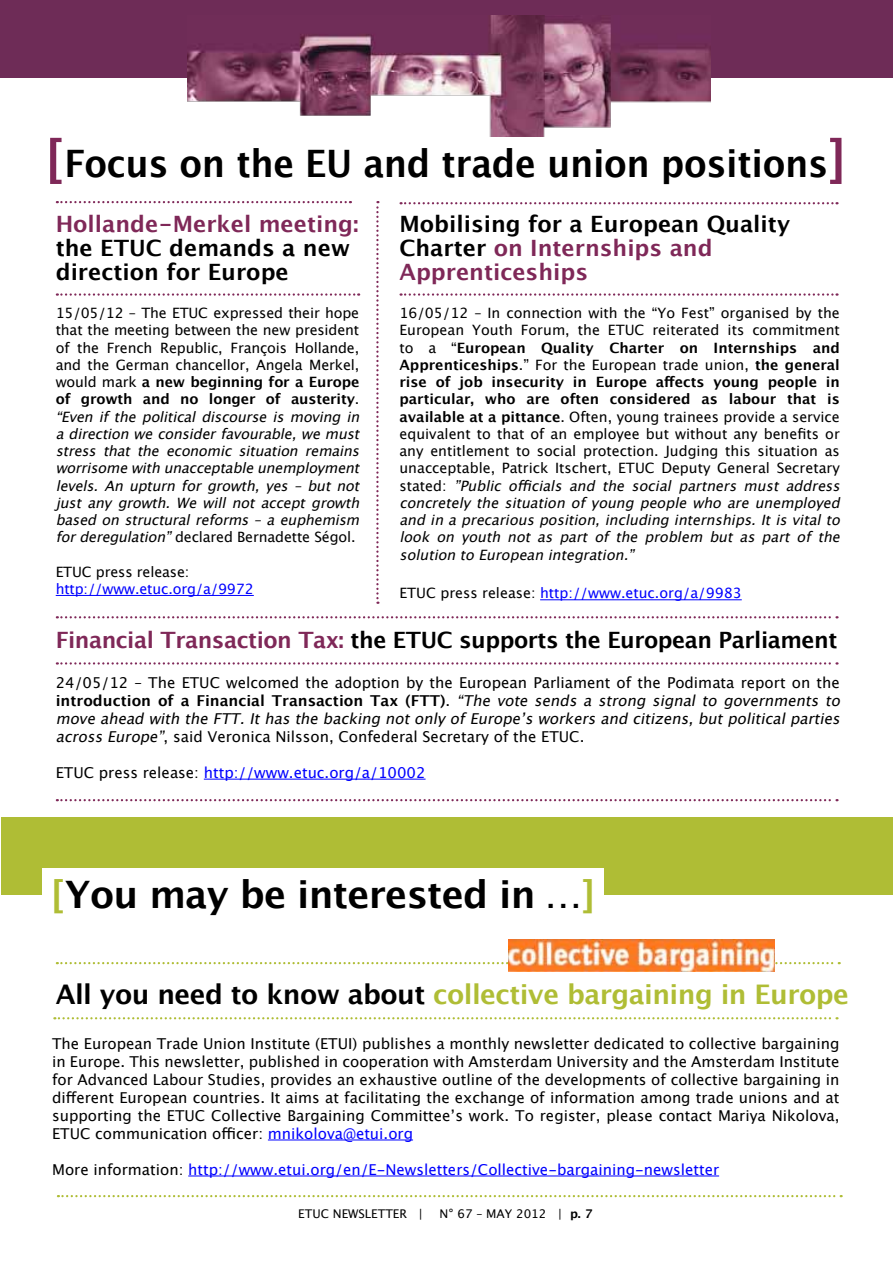
<style>
.page{position:relative;width:893px;height:1263px;background:#fff}
.page>*{position:absolute;margin:0;border:0;box-sizing:border-box;transform-origin:0 0}
.t1{font:700 37.8px "Lucida Grande";letter-spacing:-.01em;color:#000;scale:.94 1}
.t2{font:700 37.8px "Lucida Grande";letter-spacing:-.01em;color:#000}
.t3{font:700 27px "Lucida Grande";letter-spacing:-.02em;color:#afbd35}
.t4{font:700 22.5px/24px "Lucida Grande";color:#000}
.t5{font:700 22.5px "Lucida Grande";letter-spacing:-.02em;color:#000}
.t6{font:700 22.5px "Lucida Grande";color:#7f2858}
.t7{font:15px/18px "Lucida Grande";color:#000;text-align:justify}
.t8{font:italic 15px/18px "Lucida Grande";color:#000}
.t9{font:15px "Lucida Grande";color:#00f}
.t10{font:14.25px/17.2px "Lucida Grande";color:#000}
.t11{font:italic 14.25px/17.2px "Lucida Grande";color:#000}
.t12{font:14.25px "Lucida Grande";color:#00f}
.t13{font:12px "Lucida Grande";color:#000}
.s1{font-size:50.4px;color:#7f2858}
.s2{color:#7f2858}
.s3{font-weight:700}
.s4{font-style:italic}
.s5{color:#000}
.s6{font-style:normal}
.s7{font-weight:700;font-style:normal}
.s8{color:#afbd35}
.s9{color:#00f}
</style>
<div class="page">
<div style="left:0;top:0;width:893px;height:78px;background:#6e2c57"></div>
<img style="left:188px;top:15px;width:522px;height:121px">
<svg style="left:57px;top:201px;width:294px;height:2px"></svg>
<svg style="left:57px;top:293px;width:302px;height:3px"></svg>
<svg style="left:401px;top:293px;width:436px;height:3px"></svg>
<svg style="left:401px;top:202px;width:436px;height:2px"></svg>
<hr style="left:540px;top:599px;width:202px;height:1px;background:#00f">
<div style="left:1px;top:817px;width:892px;height:77px;background:#afbd35"></div>
<svg style="left:54px;top:1017px;width:783px;height:2px"></svg>
<svg style="left:57px;top:962px;width:783px;height:2px"></svg>
<hr style="left:268px;top:1139px;width:145px;height:1px;background:#00f">
<hr style="left:188px;top:1175px;width:531px;height:1px;background:#00f">
<img style="left:508px;top:940px;width:266px;height:32px">
<hr style="left:56px;top:595px;width:198px;height:1px;background:#00f">
<svg style="left:376px;top:201px;width:3px;height:403px"></svg>
<svg style="left:58px;top:1195px;width:784px;height:2px"></svg>
<svg style="left:57px;top:616px;width:780px;height:2px"></svg>
<hr style="left:204px;top:779px;width:222px;height:1px;background:#00f">
<svg style="left:57px;top:662px;width:780px;height:2px"></svg>
<div style="left:43px;top:868px;width:561px;height:53px;background:#fff"></div>
<svg style="left:57px;top:799px;width:780px;height:2px"></svg>
<h1 class="t1" style="left:45px;top:132px;width:854px"><span class="s1">[</span>Focus on the EU and trade union positions<span class="s1">]</span></h1>
<h3 class="t4" style="left:399px;top:211px;width:392px">Mobilising for a European Quality<br>Charter <span class="s2">on Internships and<br>Apprenticeships</span></h3>
<p class="t10" style="left:399px;top:304px;width:447px">16/05/12 – In connection with the “Yo Fest” organised by the European Youth Forum, the ETUC reiterated its commitment to a “<span class="s3">European Quality Charter on Internships and Apprenticeships</span>.” For the European trade union, <span class="s3">the general rise of job insecurity in Europe affects young people in particular, who are often considered as labour that is available at a pittance</span>. Often, young trainees provide a service equivalent to that of an employee but without any benefits or any entitlement to social protection. Judging this situation as unacceptable, Patrick Itschert, ETUC Deputy General Secretary s t a t e d : <span class="s4">”Public officials and the social partners must address concretelythesituationofyoungpeoplewhoareunemployed andinaprecariousposition,includinginternships.Itisvitalto look on youth not as part of the problem but as part of the solutiontoEuropeanintegration.”</span></p>
<p class="t12" style="left:399px;top:585px;width:344px"><span class="s5">ETUC press release:</span> http://www.etuc.org/a/9983</p>
<h3 class="t6" style="left:56px;top:205px;width:304px">Hollande-Merkel meeting:</h3>
<h3 class="t4" style="left:56px;top:235px;width:296px">the ETUC demands a new direction for Europe</h3>
<p class="t11" style="left:56px;top:304px;width:310px"><span class="s6">15/05/12 – The ETUC expressed their hope that the meeting between the new president of the French Republic, François Hollande, and the German chancellor, Angela Merkel, would mark</span> <span class="s7">a new beginning for a Europe of growth and no longer of austerity</span><span class="s6">. </span>“Evenifthepoliticaldiscourseismovingin adirectionweconsiderfavourable,wemust stress that the economic situation remains worrisomewithunacceptableunemployment levels. An upturn for growth, yes – but not just any growth. We will not accept growth basedonstructuralreforms–aeuphemism forderegulation”<span class="s6">declared Bernadette Ségol.</span></p>
<p class="t10" style="left:56px;top:563px;width:135px">ETUC press release:</p>
<p class="t12" style="left:56px;top:581px;width:199px">http://www.etuc.org/a/9972</p>
<h3 class="t5" style="left:56px;top:622px;width:783px"><span class="s2">Financial Transaction Tax:</span> the ETUC supports the European Parliament</h3>
<p class="t8" style="left:56px;top:673px;width:791px"><span class="s6">24/05/12 – The ETUC welcomed the adoption by the European Parliament of the Podimata report on the </span><span class="s7">introduction of a Financial Transaction Tax (FTT)</span><span class="s6">.</span> “The vote sends a strong signal to governments to moveahead withtheFTT.Ithasthebacking notonlyofEurope’sworkersand citizens,butpoliticalparties acrossEurope”<span class="s6">, said Veronica Nilsson, Confederal Secretary of the ETUC.</span></p>
<p class="t9" style="left:56px;top:764px;width:371px"><span class="s5">ETUC press release:</span> http://www.etuc.org/a/10002</p>
<h1 class="t2" style="left:51px;top:864px;width:546px"><span class="s8">[</span>You may be interested in …<span class="s8">]</span></h1>
<h2 class="t3" style="left:56px;top:972px;width:795px"><span class="s5">All you need to know about</span> collective bargaining in Europe</h2>
<p class="t7" style="left:52px;top:1034px;width:789px">The European Trade Union Institute (ETUI) publishes a monthly newsletter dedicated to collective bargaining in Europe. This newsletter, published in cooperation with Amsterdam University and the Amsterdam Institute for Advanced Labour Studies, provides an exhaustive outline of the developments of collective bargaining in different European countries. It aims at facilitating the exchange of information among trade unions and at supporting the ETUC Collective Bargaining Committee’s work. To register, please contact Mariya Nikolova, ETUC communication officer: <span class="s9">mnikolova@etui.org</span></p>
<p class="t9" style="left:52px;top:1160px;width:669px"><span class="s5">More information:</span> http://www.etui.org/en/E-Newsletters/Collective-bargaining-newsletter</p>
<p class="t13" style="left:298px;top:1207px;width:126px">ETUC NEWSLETTER |</p>
<p class="t13" style="left:440px;top:1207px;width:155px">N° 67 – May 2012 | <span class="s3">p. 7</span></p>
</div>
